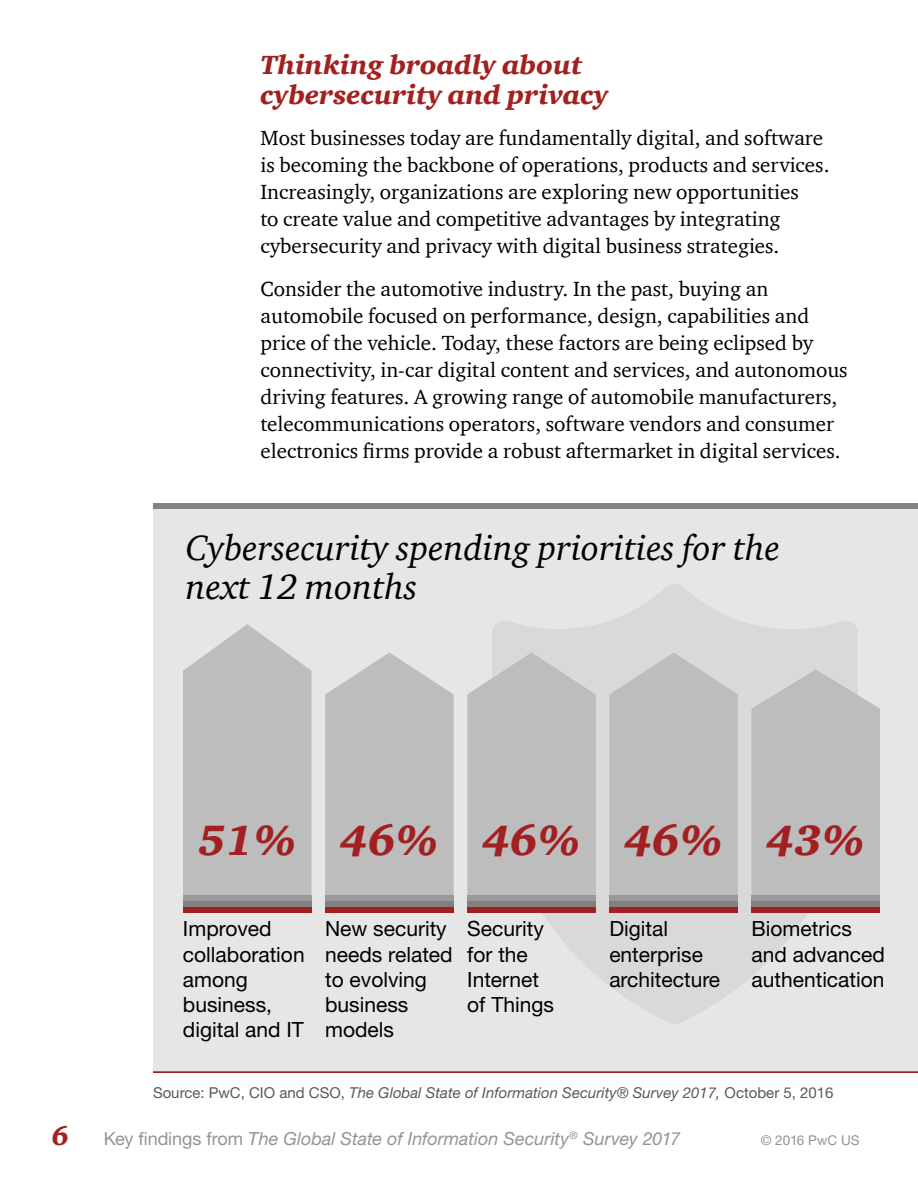
<style>
.page{position:relative;width:918px;height:1188px;background:#fff}
.page>*{position:absolute;margin:0;border:0;box-sizing:border-box;transform-origin:0 0}
.t1{font:italic 900 43.5px "ITC Charter Com";color:#a32022}
.t2{font:italic 36px/39px "ITC Charter Com";color:#000}
.t3{font:italic 900 27px/30px "ITC Charter Com";color:#a32020}
.t4{font:21px/27px "ITC Charter Com";color:#000}
.t5{font:21px/25.2px "Helvetica Neue";color:#000}
.t6{font:italic 18px "Helvetica Neue";color:#929497}
.t7{font:italic 15px "Helvetica Neue";color:#58595b}
.t8{font:13.5px "Helvetica Neue";color:#929497}
.s1{font-style:normal}
</style>
<div class="page">
<div style="left:153px;top:503px;width:765px;height:570px;background:#e6e6e6"></div>
<div style="left:153px;top:503px;width:765px;height:6px;background:#808285"></div>
<hr style="left:153px;top:1071px;width:765px;height:2px;background:#a32022">
<svg style="left:673px;top:584px;width:185px;height:440px;fill:#d9d9d9"></svg>
<svg style="left:492px;top:584px;width:181px;height:440px;fill:#d9d9d9"></svg>
<svg style="left:183px;top:624px;width:129px;height:271px;background:#c0c0c0"></svg>
<svg style="left:467px;top:653px;width:129px;height:242px;background:#bfbfbf"></svg>
<svg style="left:325px;top:653px;width:129px;height:242px;background:#c0c0c0"></svg>
<svg style="left:609px;top:653px;width:129px;height:242px;background:#bfbfbf"></svg>
<svg style="left:752px;top:670px;width:128px;height:225px;background:#bfbfbf"></svg>
<div style="left:183px;top:907px;width:129px;height:6px;background:#a32020"></div>
<div style="left:183px;top:901px;width:129px;height:6px;background:#808080"></div>
<div style="left:183px;top:895px;width:129px;height:6px;background:#999"></div>
<div style="left:752px;top:907px;width:128px;height:6px;background:#a32020"></div>
<div style="left:752px;top:901px;width:128px;height:6px;background:#808080"></div>
<div style="left:752px;top:895px;width:128px;height:6px;background:#999"></div>
<div style="left:609px;top:907px;width:129px;height:6px;background:#a32020"></div>
<div style="left:609px;top:901px;width:129px;height:6px;background:#808080"></div>
<div style="left:609px;top:895px;width:129px;height:6px;background:#999"></div>
<div style="left:467px;top:907px;width:129px;height:6px;background:#a32020"></div>
<div style="left:467px;top:901px;width:129px;height:6px;background:#808080"></div>
<div style="left:467px;top:895px;width:129px;height:6px;background:#999"></div>
<div style="left:325px;top:907px;width:129px;height:6px;background:#a32020"></div>
<div style="left:325px;top:901px;width:129px;height:6px;background:#808080"></div>
<div style="left:325px;top:895px;width:129px;height:6px;background:#999"></div>
<p class="t3" style="left:260px;top:49px;width:349px">Thinking broadly about cybersecurity and privacy</p>
<p class="t4" style="left:260px;top:124px;width:571px">Most businesses today are fundamentally digital, and software is becoming the backbone of operations, products and services.<br>Increasingly, organizations are exploring new opportunities<br>to create value and competitive advantages by integrating cybersecurity and privacy with digital business strategies.</p>
<p class="t4" style="left:260px;top:275px;width:589px">Consider the automotive industry. In the past, buying an automobile focused on performance, design, capabilities and price of the vehicle. Today, these factors are being eclipsed by connectivity, in-car digital content and services, and autonomous driving features. A growing range of automobile manufacturers, telecommunications operators, software vendors and consumer electronics firms provide a robust aftermarket in digital services.</p>
<h2 class="t2" style="left:186px;top:528px;width:596px">Cybersecurity spending priorities for the next 12 months</h2>
<h1 class="t1" style="left:198px;top:814px;width:668px">51% 46% 46% 46% 43%</h1>
<p class="t5" style="left:467px;top:916px;width:88px">Security for the<br>Internet of Things</p>
<p class="t5" style="left:609px;top:916px;width:112px">Digital enterprise architecture</p>
<p class="t5" style="left:183px;top:916px;width:123px">Improved collaboration among business, digital and IT</p>
<p class="t5" style="left:325px;top:916px;width:129px">New security needs related to evolving business models</p>
<p class="t5" style="left:752px;top:916px;width:135px">Biometrics and advanced authentication</p>
<p class="t7" style="left:153px;top:1084px;width:682px"><span class="s1">Source: PwC, CIO and CSO,</span> The Global State of Information Security® Survey 2017, <span class="s1">October 5, 2016</span></p>
<p class="t3" style="left:52px;top:1120px;width:19px">6</p>
<p class="t8" style="left:761px;top:1132px;width:100px">© 2016 PwC US</p>
<p class="t6" style="left:104px;top:1128px;width:578px"><span class="s1">Key findings from</span> The Global State of Information Security<sup>®</sup> Survey 2017</p>
</div>
